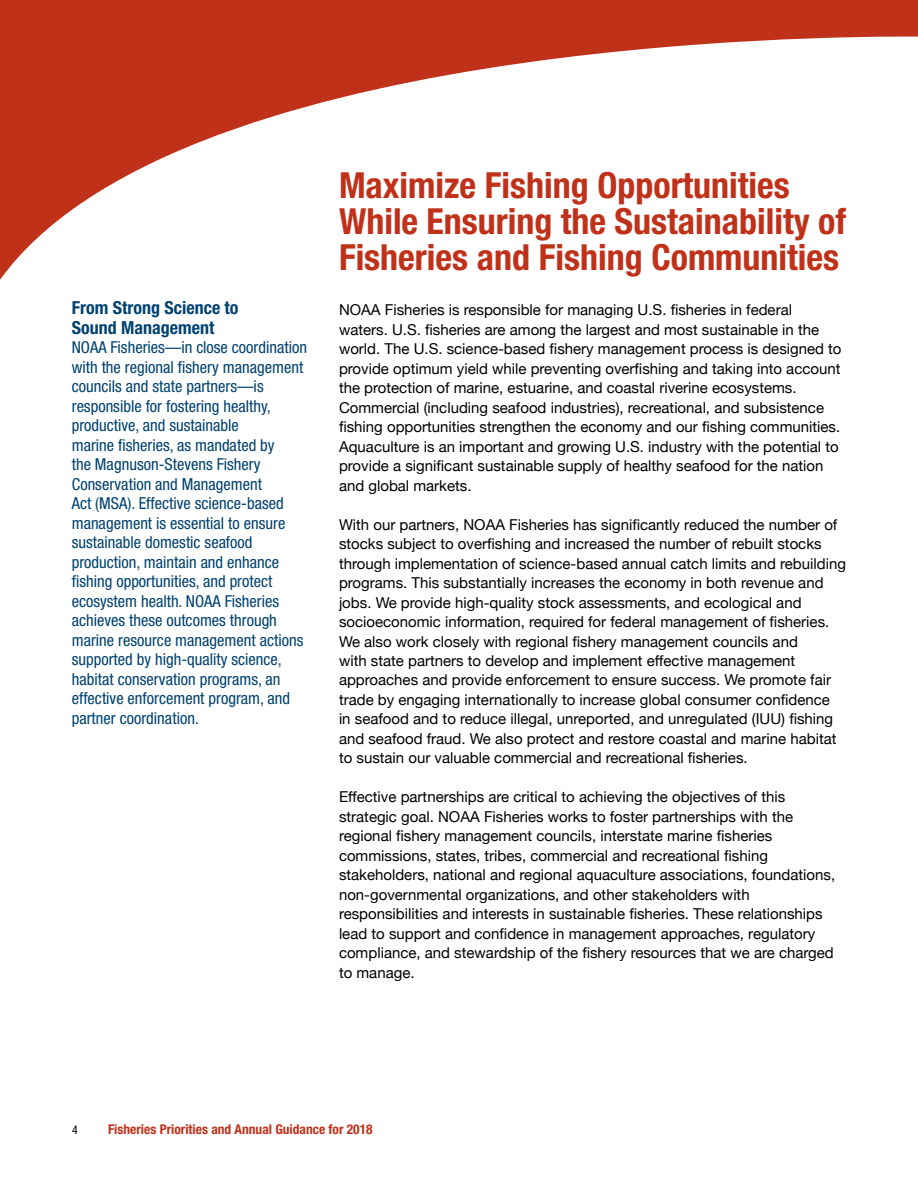
<style>
.page{position:relative;width:918px;height:1188px;background:#fff}
.page>*{position:absolute;margin:0;border:0;box-sizing:border-box;transform-origin:0 0}
.t1{font:700 condensed 36px/36px "Helvetica Neue LT Std";color:#c0311a}
.t2{font:700 condensed 18px/19.5px "Helvetica Neue LT Std";color:#004270}
.t3{font:condensed 16.5px/19.5px "Helvetica Neue LT Std";color:#004270}
.t4{font:15px/19.5px "Helvetica Neue";color:#000}
.t5{font:700 condensed 13.5px "Helvetica Neue LT Std";color:#c0311a}
.t6{font:condensed 12px "Helvetica Neue LT Std";color:#000}
</style>
<div class="page">
<svg style="left:0;top:0;width:918px;height:280px"></svg>
<h3 class="t2" style="left:72px;top:298px;width:168px">From Strong Science to<br>Sound Management</h3>
<p class="t3" style="left:72px;top:338px;width:237px">NOAA Fisheries—in close coordination with the regional fishery management councils and state partners—is responsible for fostering healthy, productive, and sustainable<br>marine fisheries, as mandated by<br>the Magnuson-Stevens Fishery Conservation and Management<br>Act (MSA). Effective science-based management is essential to ensure sustainable domestic seafood production, maintain and enhance fishing opportunities, and protect ecosystem health. NOAA Fisheries achieves these outcomes through marine resource management actions supported by high-quality science, habitat conservation programs, an effective enforcement program, and partner coordination.</p>
<h2 class="t1" style="left:339px;top:167px;width:509px">Maximize Fishing Opportunities<br>While Ensuring the Sustainability of<br>Fisheries and Fishing Communities</h2>
<p class="t4" style="left:339px;top:299px;width:504px">NOAA Fisheries is responsible for managing U.S. fisheries in federal waters. U.S. fisheries are among the largest and most sustainable in the world. The U.S. science-based fishery management process is designed to provide optimum yield while preventing overfishing and taking into account the protection of marine, estuarine, and coastal riverine ecosystems.<br>Commercial (including seafood industries), recreational, and subsistence fishing opportunities strengthen the economy and our fishing communities.<br>Aquaculture is an important and growing U.S. industry with the potential to provide a significant sustainable supply of healthy seafood for the nation and global markets.</p>
<p class="t4" style="left:339px;top:513px;width:508px">With our partners, NOAA Fisheries has significantly reduced the number of stocks subject to overfishing and increased the number of rebuilt stocks through implementation of science-based annual catch limits and rebuilding programs. This substantially increases the economy in both revenue and jobs. We provide high-quality stock assessments, and ecological and socioeconomic information, required for federal management of fisheries.<br>We also work closely with regional fishery management councils and<br>with state partners to develop and implement effective management approaches and provide enforcement to ensure success. We promote fair trade by engaging internationally to increase global consumer confidence<br>in seafood and to reduce illegal, unreported, and unregulated (IUU) fishing and seafood fraud. We also protect and restore coastal and marine habitat to sustain our valuable commercial and recreational fisheries.</p>
<p class="t4" style="left:339px;top:786px;width:498px">Effective partnerships are critical to achieving the objectives of this strategic goal. NOAA Fisheries works to foster partnerships with the regional fishery management councils, interstate marine fisheries commissions, states, tribes, commercial and recreational fishing stakeholders, national and regional aquaculture associations, foundations, non-governmental organizations, and other stakeholders with responsibilities and interests in sustainable fisheries. These relationships lead to support and confidence in management approaches, regulatory compliance, and stewardship of the fishery resources that we are charged to manage.</p>
<p class="t6" style="left:72px;top:1123px;width:7px">4</p>
<p class="t5" style="left:108px;top:1121px;width:266px">Fisheries Priorities and Annual Guidance for 2018</p>
</div>
